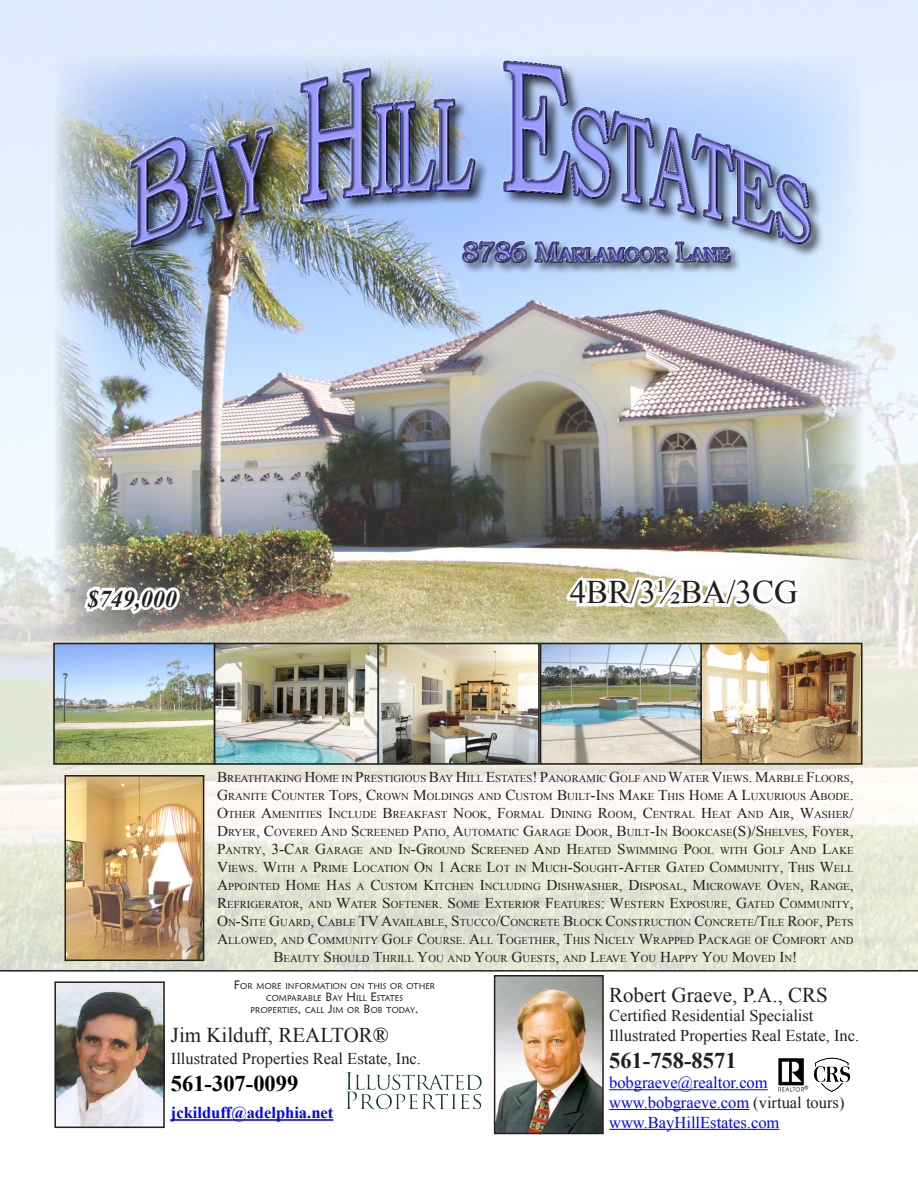
<style>
.page{position:relative;width:918px;height:1188px;background:#fff}
.page>*{position:absolute;margin:0;border:0;box-sizing:border-box;transform-origin:0 0}
.t1{font:33px "Times New Roman";color:#231f20}
.t2{font:italic 700 24px "Times New Roman";color:#231f20}
.t3{font:700 22.5px "Times New Roman";color:#231f20}
.t4{font:700 22.5px "Times New Roman";color:#000}
.t5{font:21px "Times New Roman";color:#231f20}
.t6{font:16.5px "Times New Roman";color:#231f20}
.t7{font:16.5px "Times New Roman";color:#00f}
.t8{font:700 16.5px "Times New Roman";color:#00f}
.t9{font:10.5px/18px "Times New Roman";color:#231f20;text-align:center}
.t10{font:8.4px/12px "Maiandra GD";letter-spacing:.015em;color:#231f20;text-align:center}
.s1{font-size:15px}
.s2{color:#231f20}
.s3{font-size:12px}
.s4{color:#000}
</style>
<div class="page">
<img style="left:0;top:0;width:918px;height:970px">
<svg style="left:0;top:970px;width:918px;height:165px"></svg>
<img style="left:54px;top:326px;width:809px;height:317px">
<img style="left:54px;top:54px;width:854px;height:272px">
<img style="left:449px;top:230px;width:292px;height:52px">
<svg style="left:563px;top:566px;width:241px;height:46px"></svg>
<img style="left:67px;top:778px;width:134px;height:180px">
<div style="left:64px;top:775px;width:140px;height:186px;border:2px solid #231f20"></div>
<img style="left:56px;top:646px;width:481px;height:116px">
<div style="left:378px;top:643px;width:162px;height:122px;border:2px solid #231f20"></div>
<img style="left:543px;top:646px;width:317px;height:116px">
<div style="left:700px;top:643px;width:163px;height:122px;border:2px solid #231f20"></div>
<div style="left:53px;top:643px;width:162px;height:122px;border:2px solid #231f20"></div>
<div style="left:540px;top:643px;width:162px;height:122px;border:2px solid #231f20"></div>
<div style="left:214px;top:643px;width:165px;height:122px;border:2px solid #231f20"></div>
<hr style="left:609px;top:1089px;width:159px;height:1px;background:#00f">
<hr style="left:609px;top:1109px;width:140px;height:1px;background:#00f">
<hr style="left:609px;top:1129px;width:170px;height:1px;background:#00f">
<img style="left:777px;top:1058px;width:32px;height:34px">
<img style="left:814px;top:1058px;width:35px;height:24px">
<img style="left:57px;top:984px;width:105px;height:141px">
<div style="left:54px;top:981px;width:111px;height:147px;border:2px solid #231f20"></div>
<hr style="left:171px;top:1119px;width:162px;height:2px;background:#00f">
<img style="left:497px;top:978px;width:104px;height:153px">
<div style="left:494px;top:975px;width:110px;height:159px;border:2px solid #231f20"></div>
<img style="left:340px;top:1070px;width:147px;height:42px">
<svg style="left:81px;top:570px;width:103px;height:48px"></svg>
<p class="t2" style="left:87px;top:582px;width:91px">$749,000</p>
<p class="t1" style="left:570px;top:570px;width:230px">4BR/3½BA/3CG</p>
<p class="t9" style="left:217px;top:769px;width:638px"><span class="s1">B</span>REATHTAKING <span class="s1">H</span>OME IN <span class="s1">P</span>RESTIGIOUS <span class="s1">B</span>AY <span class="s1">H</span>ILL <span class="s1">E</span>STATES<span class="s1">! P</span>ANORAMIC <span class="s1">G</span>OLF AND <span class="s1">W</span>ATER <span class="s1">V</span>IEWS<span class="s1">. M</span>ARBLE <span class="s1">F</span>LOORS<span class="s1">, G</span>RANITE <span class="s1">C</span>OUNTER <span class="s1">T</span>OPS<span class="s1">, C</span>ROWN <span class="s1">M</span>OLDINGS AND <span class="s1">C</span>USTOM <span class="s1">B</span>UILT<span class="s1">-I</span>NS <span class="s1">M</span>AKE <span class="s1">T</span>HIS <span class="s1">H</span>OME <span class="s1">A L</span>UXURIOUS <span class="s1">A</span>BODE<span class="s1">.<br>O</span>THER <span class="s1">A</span>MENITIES <span class="s1">I</span>NCLUDE <span class="s1">B</span>REAKFAST <span class="s1">N</span>OOK<span class="s1">, F</span>ORMAL <span class="s1">D</span>INING <span class="s1">R</span>OOM<span class="s1">, C</span>ENTRAL <span class="s1">H</span>EAT <span class="s1">A</span>ND <span class="s1">A</span>IR<span class="s1">, W</span>ASHER<span class="s1">/ D</span>RYER<span class="s1">, C</span>OVERED <span class="s1">A</span>ND <span class="s1">S</span> CREENED <span class="s1">P</span>ATIO<span class="s1">, A</span>UTOMATIC <span class="s1">G</span>ARAGE <span class="s1">D</span>OOR<span class="s1">, B</span>UILT<span class="s1">-I</span>N <span class="s1">B</span>OOKCASE<span class="s1">(S)/S</span> HELVES<span class="s1">, F</span>OYER<span class="s1">, P</span>ANTRY<span class="s1">, 3-C</span>AR <span class="s1">G</span>ARAGE AND <span class="s1">I</span>N<span class="s1">-G</span>ROUND <span class="s1">S</span> CREENED <span class="s1">A</span>ND <span class="s1">H</span>EATED <span class="s1">S</span> WIMMING <span class="s1">P</span>OOL WITH <span class="s1">G</span>OLF <span class="s1">A</span>ND <span class="s1">L</span>AKE <span class="s1">V</span>IEWS<span class="s1">. W</span>ITH A <span class="s1">P</span>RIME <span class="s1">L</span>OCATION <span class="s1">O</span>N <span class="s1">1 A</span>CRE <span class="s1">L</span>OT IN <span class="s1">M</span>UCH<span class="s1">-S</span> OUGHT<span class="s1">-A</span>FTER <span class="s1">G</span>ATED <span class="s1">C</span>OMMUNITY<span class="s1">, T</span>HIS <span class="s1">W</span>ELL <span class="s1">A</span>PPOINTED <span class="s1">H</span>OME <span class="s1">H</span>AS A <span class="s1">C</span>USTOM <span class="s1">K</span>ITCHEN <span class="s1">I</span>NCLUDING <span class="s1">D</span>ISHWASHER<span class="s1">, D</span>ISPOSAL<span class="s1">, M</span>ICROWAVE <span class="s1">O</span>VEN<span class="s1">, R</span>ANGE<span class="s1">, R</span>EFRIGERATOR<span class="s1">,</span> AND <span class="s1">W</span>ATER <span class="s1">S</span> OFTENER<span class="s1">. S</span> OME <span class="s1">E</span>XTERIOR <span class="s1">F</span>EATURES<span class="s1">: W</span>ESTERN <span class="s1">E</span>XPOSURE<span class="s1">, G</span>ATED <span class="s1">C</span>OMMUNITY<span class="s1">, O</span>N<span class="s1">-S</span> ITE <span class="s1">G</span>UARD<span class="s1">, C</span>ABLE <span class="s1">TV A</span>VAILABLE<span class="s1">, S</span> TUCCO<span class="s1">/C</span>ONCRETE <span class="s1">B</span>LOCK <span class="s1">C</span>ONSTRUCTION <span class="s1">C</span>ONCRETE<span class="s1">/T</span>ILE <span class="s1">R</span>OOF<span class="s1">, P</span>ETS <span class="s1">A</span>LLOWED<span class="s1">,</span> AND <span class="s1">C</span>OMMUNITY <span class="s1">G</span>OLF <span class="s1">C</span>OURSE<span class="s1">. A</span>LL <span class="s1">T</span>OGETHER<span class="s1">, T</span>HIS <span class="s1">N</span>ICELY <span class="s1">W</span>RAPPED <span class="s1">P</span>ACKAGE OF <span class="s1">C</span>OMFORT AND <span class="s1">B</span>EAUTY <span class="s1">S</span> HOULD <span class="s1">T</span>HRILL <span class="s1">Y</span>OU AND <span class="s1">Y</span>OUR <span class="s1">G</span>UESTS<span class="s1">,</span> AND <span class="s1">L</span>EAVE <span class="s1">Y</span>OU <span class="s1">H</span>APPY <span class="s1">Y</span>OU <span class="s1">M</span>OVED <span class="s1">I</span>N<span class="s1">!</span></p>
<p class="t5" style="left:609px;top:980px;width:220px">ROBERT GRAEVE, P.A., CRS</p>
<p class="t6" style="left:609px;top:1005px;width:206px">CERTIFIED RESIDENTIAL SPECIALIST</p>
<p class="t6" style="left:609px;top:1025px;width:252px">ILLUSTRATED PROPERTIES REAL ESTATE, INC.</p>
<p class="t3" style="left:609px;top:1045px;width:129px">561-758-8571</p>
<p class="t7" style="left:609px;top:1071px;width:160px">BOBGRAEVE@REALTOR.COM</p>
<p class="t7" style="left:609px;top:1091px;width:237px">WWW.BOBGRAEVE.COM <span class="s2">(VIRTUAL TOURS)</span></p>
<p class="t7" style="left:609px;top:1111px;width:172px">WWW.BAYHILLESTATES.COM</p>
<p class="t10" style="left:234px;top:980px;width:203px"><span class="s3">F</span>OR MORE INFORMATION ON THIS OR OTHER<br>COMPARABLE <span class="s3">B</span> AY <span class="s3">H</span> ILL <span class="s3">E</span>STATES<br>PROPERTIES<span class="s3">,</span> CALL <span class="s3">J</span>IM OR <span class="s3">B</span> OB TODAY<span class="s3">.</span></p>
<p class="t5" style="left:171px;top:1021px;width:220px">JIM KILDUFF, REALTOR<span class="s4">®</span></p>
<p class="t6" style="left:171px;top:1048px;width:252px">ILLUSTRATED PROPERTIES REAL ESTATE, INC.</p>
<p class="t4" style="left:171px;top:1068px;width:129px">561-307-0099</p>
<p class="t8" style="left:171px;top:1101px;width:164px">jckilduff@adelphia.net</p>
</div>
